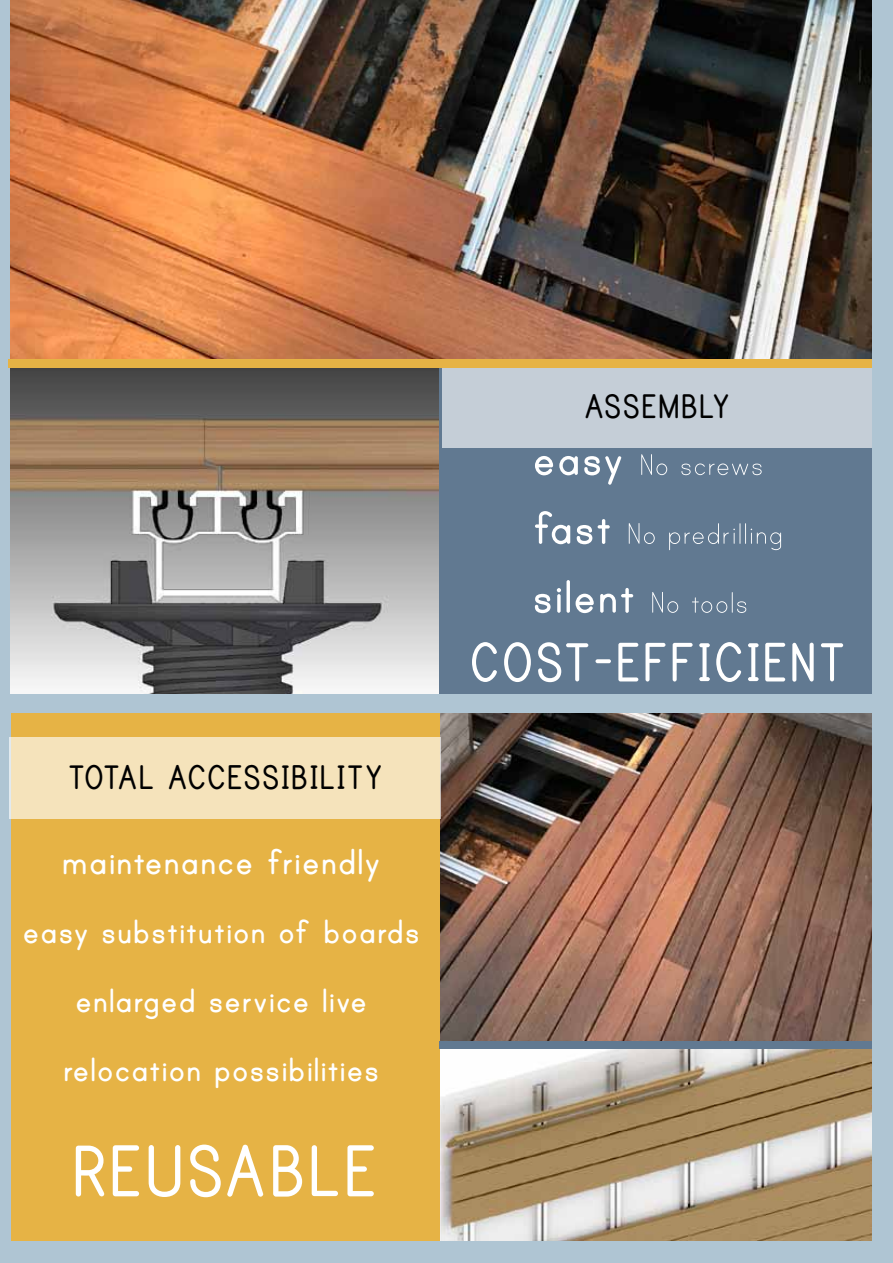
<style>
.page{position:relative;width:893px;height:1263px;background:#afc5d3}
.page>*{position:absolute;margin:0;border:0;box-sizing:border-box;transform-origin:0 0}
.t1{font:700 83.1px "Print";color:#fff}
.t2{font:700 62.85px "Print";color:#fff}
.t3{font:700 42.15px "Print";color:#fff}
.t4{font:700 39.3px/69px "Print";color:#fff;text-align:center}
.t5{font:700 39px "Print";color:#000}
.t6{font:700 38.85px "Print";color:#000}
</style>
<div class="page">
<img style="left:11px;top:368px;width:429px;height:325px">
<img style="left:11px;top:0;width:861px;height:360px">
<img style="left:440px;top:1049px;width:432px;height:192px">
<img style="left:440px;top:713px;width:432px;height:328px">
<div style="left:11px;top:713px;width:429px;height:528px;background:#e6b345"></div>
<div style="left:440px;top:1041px;width:432px;height:8px;background:#617991"></div>
<div style="left:10px;top:738px;width:431px;height:81px;background:#f5e3bb"></div>
<div style="left:440px;top:360px;width:432px;height:333px;background:#617991"></div>
<div style="left:442px;top:367px;width:430px;height:81px;background:#c5ced7"></div>
<svg style="left:652px;top:592px;width:94px;height:21px"></svg>
<svg style="left:535px;top:580px;width:98px;height:33px"></svg>
<svg style="left:629px;top:523px;width:152px;height:27px"></svg>
<svg style="left:535px;top:511px;width:75px;height:33px"></svg>
<svg style="left:641px;top:454px;width:121px;height:21px"></svg>
<svg style="left:535px;top:456px;width:86px;height:29px"></svg>
<div style="left:9px;top:360px;width:863px;height:8px;background:#e6b345"></div>
<p class="t6" style="left:584px;top:388px;width:148px">ASSEMBLY</p>
<p class="t5" style="left:68px;top:760px;width:317px">TOTAL ACCESSIBILITY</p>
<p class="t3" style="left:61px;top:842px;width:321px">maintenance friendly</p>
<p class="t4" style="left:23px;top:898px;width:399px">easy substitution of boards enlarged service live relocation possibilities</p>
<h1 class="t1" style="left:71px;top:1134px;width:309px">REUSABLE</h1>
<h2 class="t2" style="left:469px;top:634px;width:380px">COST-EFFICIENT</h2>
</div>
